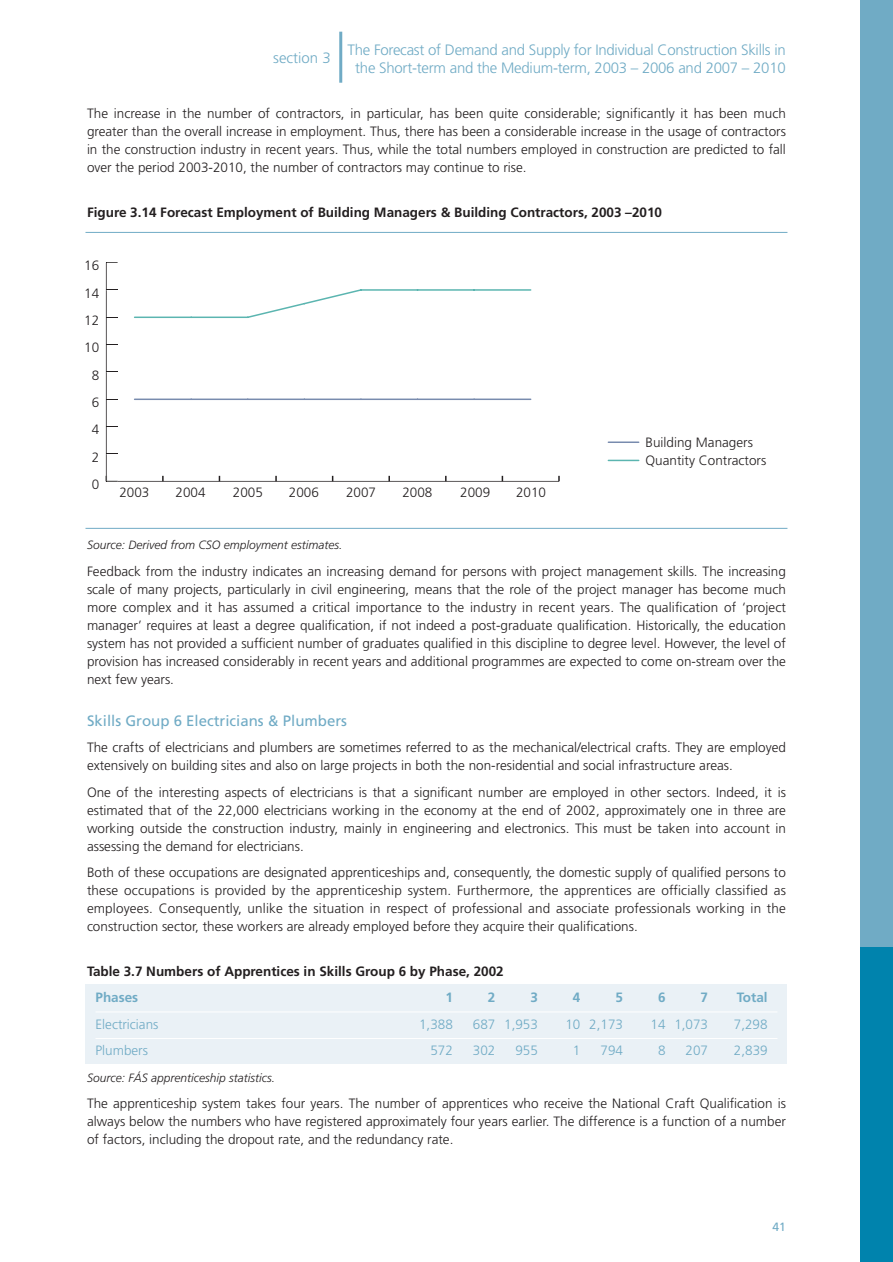
<style>
.page{position:relative;width:893px;height:1262px;background:#fff}
.page>*{position:absolute;margin:0;border:0;box-sizing:border-box;transform-origin:0 0}
.t1{font:300 15px/18px "Frutiger";letter-spacing:-.015em;color:#70abc5;text-align:center}
.t2{font:15px "Frutiger";color:#70abc5}
.t3{font:300 13.5px/18px "Frutiger";color:#231f20;text-align:justify}
.t4{font:700 13.5px "Frutiger";color:#231f20}
.t5{font:300 13.5px "Frutiger";color:#70abc5}
.t6{font:700 13.5px "Frutiger";color:#70abc5}
.t7{font:italic 300 12px "Frutiger";color:#231f20}
.t8{font:12px "Frutiger";color:#70abc5}
</style>
<div class="page">
<div style="left:85px;top:984px;width:702px;height:79px;background:#eaf1f6"></div>
<hr style="left:95px;top:1011px;width:682px;height:1px;background:#fff">
<hr style="left:95px;top:1038px;width:682px;height:1px;background:#fff">
<div style="left:859px;top:0;width:33px;height:1262px;background:#70abc5"></div>
<hr style="left:339px;top:32px;width:3px;height:51px;background:#70abc5">
<div style="left:859px;top:947px;width:33px;height:315px;background:#0083ad"></div>
<hr style="left:85px;top:232px;width:702px;height:1px;background:#70abc5">
<svg style="left:105px;top:262px;width:454px;height:220px"></svg>
<hr style="left:135px;top:398px;width:56px;height:2px;background:#788bae">
<hr style="left:191px;top:398px;width:57px;height:2px;background:#788bae">
<hr style="left:248px;top:398px;width:56px;height:2px;background:#788bae">
<hr style="left:304px;top:398px;width:57px;height:2px;background:#788bae">
<hr style="left:361px;top:398px;width:56px;height:2px;background:#788bae">
<hr style="left:417px;top:398px;width:57px;height:2px;background:#788bae">
<hr style="left:474px;top:398px;width:56px;height:2px;background:#788bae">
<hr style="left:608px;top:441px;width:30px;height:2px;background:#788bae">
<hr style="left:608px;top:460px;width:30px;height:1px;background:#5bb5b0">
<hr style="left:85px;top:528px;width:702px;height:1px;background:#70abc5">
<p class="t1" style="left:273px;top:50px;width:59px">section 3</p>
<p class="t1" style="left:347px;top:42px;width:440px">The Forecast of Demand and Supply for Individual Construction Skills in the Short-term and the Medium-term, 2003 – 2006 and 2007 – 2010</p>
<p class="t3" style="left:87px;top:105px;width:700px">The increase in the number of contractors, in particular, has been quite considerable; significantly it has been much greater than the overall increase in employment. Thus, there has been a considerable increase in the usage of contractors in the construction industry in recent years. Thus, while the total numbers employed in construction are predicted to fall over the period 2003-2010, the number of contractors may continue to rise.</p>
<p class="t4" style="left:87px;top:206px;width:576px">Figure 3.14 Forecast Employment of Building Managers &amp; Building Contractors, 2003 –2010</p>
<p class="t3" style="left:84px;top:258px;width:17px">16</p>
<p class="t3" style="left:84px;top:285px;width:17px">14</p>
<p class="t3" style="left:84px;top:312px;width:17px">12</p>
<p class="t3" style="left:84px;top:340px;width:17px">10</p>
<p class="t3" style="left:92px;top:367px;width:9px">8</p>
<p class="t3" style="left:92px;top:394px;width:9px">6</p>
<p class="t3" style="left:92px;top:422px;width:9px">4</p>
<p class="t3" style="left:92px;top:449px;width:9px">2</p>
<p class="t3" style="left:92px;top:476px;width:9px">0</p>
<p class="t3" style="left:119px;top:485px;width:32px">2003</p>
<p class="t3" style="left:175px;top:485px;width:32px">2004</p>
<p class="t3" style="left:233px;top:485px;width:32px">2005</p>
<p class="t3" style="left:289px;top:485px;width:32px">2006</p>
<p class="t3" style="left:346px;top:485px;width:32px">2007</p>
<p class="t3" style="left:402px;top:485px;width:32px">2008</p>
<p class="t3" style="left:460px;top:485px;width:32px">2009</p>
<p class="t3" style="left:516px;top:485px;width:32px">2010</p>
<p class="t3" style="left:645px;top:434px;width:109px">Building Managers</p>
<p class="t3" style="left:645px;top:452px;width:122px">Quantity Contractors</p>
<p class="t7" style="left:87px;top:540px;width:257px">Source: Derived from CSO employment estimates.</p>
<p class="t3" style="left:87px;top:563px;width:700px">Feedback from the industry indicates an increasing demand for persons with project management skills. The increasing scale of many projects, particularly in civil engineering, means that the role of the project manager has become much more complex and it has assumed a critical importance to the industry in recent years. The qualification of ‘project manager’ requires at least a degree qualification, if not indeed a post-graduate qualification. Historically, the education system has not provided a sufficient number of graduates qualified in this discipline to degree level. However, the level of provision has increased considerably in recent years and additional programmes are expected to come on-stream over the next few years.</p>
<p class="t2" style="left:87px;top:714px;width:262px">Skills Group 6 Electricians &amp; Plumbers</p>
<p class="t3" style="left:87px;top:739px;width:700px">The crafts of electricians and plumbers are sometimes referred to as the mechanical/electrical crafts. They are employed extensively on building sites and also on large projects in both the non-residential and social infrastructure areas.</p>
<p class="t3" style="left:87px;top:784px;width:700px">One of the interesting aspects of electricians is that a significant number are employed in other sectors. Indeed, it is estimated that of the 22,000 electricians working in the economy at the end of 2002, approximately one in three are working outside the construction industry, mainly in engineering and electronics. This must be taken into account in assessing the demand for electricians.</p>
<p class="t3" style="left:87px;top:864px;width:700px">Both of these occupations are designated apprenticeships and, consequently, the domestic supply of qualified persons to these occupations is provided by the apprenticeship system. Furthermore, the apprentices are officially classified as employees. Consequently, unlike the situation in respect of professional and associate professionals working in the construction sector, these workers are already employed before they acquire their qualifications.</p>
<p class="t4" style="left:87px;top:965px;width:418px">Table 3.7 Numbers of Apprentices in Skills Group 6 by Phase, 2002</p>
<p class="t6" style="left:95px;top:992px;width:44px">Phases</p>
<p class="t6" style="left:445px;top:992px;width:9px">1</p>
<p class="t6" style="left:488px;top:992px;width:9px">2</p>
<p class="t6" style="left:530px;top:992px;width:9px">3</p>
<p class="t6" style="left:573px;top:992px;width:9px">4</p>
<p class="t6" style="left:615px;top:992px;width:9px">5</p>
<p class="t6" style="left:658px;top:992px;width:9px">6</p>
<p class="t6" style="left:700px;top:992px;width:9px">7</p>
<p class="t6" style="left:737px;top:992px;width:32px">Total</p>
<p class="t5" style="left:95px;top:1018px;width:64px">Electricians</p>
<p class="t5" style="left:419px;top:1018px;width:35px">1,388</p>
<p class="t5" style="left:473px;top:1018px;width:67px">687 1,953</p>
<p class="t5" style="left:565px;top:1018px;width:59px">10 2,173</p>
<p class="t5" style="left:650px;top:1018px;width:59px">14 1,073</p>
<p class="t5" style="left:733px;top:1018px;width:35px">7,298</p>
<p class="t5" style="left:95px;top:1045px;width:54px">Plumbers</p>
<p class="t5" style="left:430px;top:1045px;width:24px">572</p>
<p class="t5" style="left:473px;top:1045px;width:24px">302</p>
<p class="t5" style="left:515px;top:1045px;width:24px">955</p>
<p class="t5" style="left:573px;top:1045px;width:9px">1</p>
<p class="t5" style="left:600px;top:1045px;width:24px">794</p>
<p class="t5" style="left:658px;top:1045px;width:9px">8</p>
<p class="t5" style="left:685px;top:1045px;width:24px">207</p>
<p class="t5" style="left:733px;top:1045px;width:35px">2,839</p>
<p class="t7" style="left:87px;top:1072px;width:189px">Source: FÁS apprenticeship statistics.</p>
<p class="t3" style="left:87px;top:1095px;width:700px">The apprenticeship system takes four years. The number of apprentices who receive the National Craft Qualification is always below the numbers who have registered approximately four years earlier. The difference is a function of a number of factors, including the dropout rate, and the redundancy rate.</p>
<p class="t8" style="left:772px;top:1222px;width:15px">41</p>
</div>
